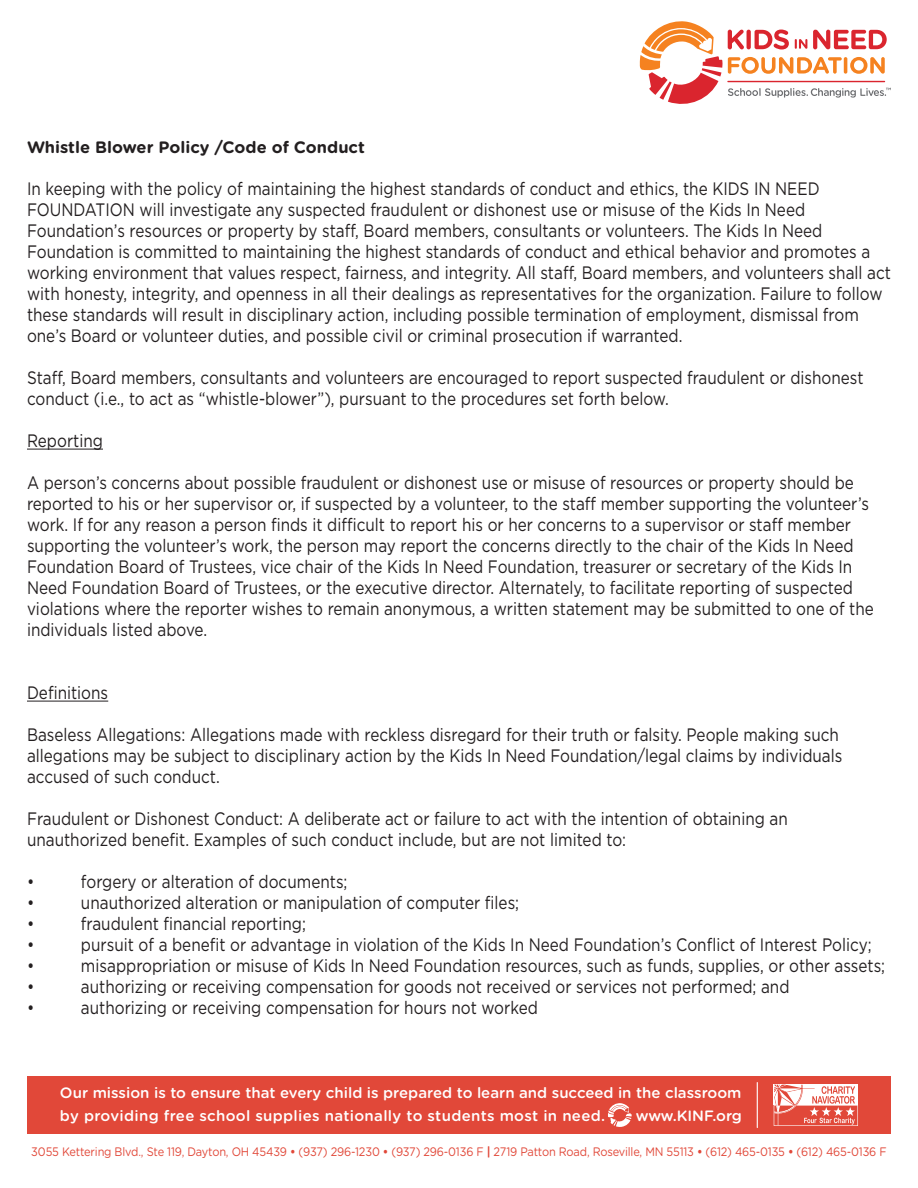
<style>
.page{position:relative;width:918px;height:1188px;background:#fff}
.page>*{position:absolute;margin:0;border:0;box-sizing:border-box;transform-origin:0 0}
.t1{font:18px/21px "Gotham";color:#231f20;scale:.85 1}
.t2{font:700 16.5px "Gotham Rounded";color:#231f20}
.t3{font:500 15px/22.8px "Gotham Rounded";color:#fff}
.t4{font:12.3px "Gotham Rounded";letter-spacing:-.015em;color:#e14839;scale:.9 1}
.s1{font-weight:700}
</style>
<div class="page">
<svg style="left:640px;top:21px;width:251px;height:83px"></svg>
<div style="left:27px;top:1076px;width:864px;height:58px;background:#e14839"></div>
<svg style="left:608px;top:1103px;width:24px;height:24px"></svg>
<hr style="left:757px;top:1083px;width:1px;height:45px;background:#fff">
<svg style="left:774px;top:1084px;width:84px;height:1px"></svg>
<svg style="left:774px;top:1085px;width:84px;height:41px"></svg>
<hr style="left:27px;top:449px;width:76px;height:1px;background:#231f20">
<hr style="left:27px;top:701px;width:81px;height:1px;background:#231f20">
<p class="t2" style="left:27px;top:135px;width:339px">Whistle Blower Policy /Code of Conduct</p>
<p class="t1" style="left:27px;top:177px;width:1018px">In keeping with the policy of maintaining the highest standards of conduct and ethics, the KIDS IN NEED FOUNDATION will investigate any suspected fraudulent or dishonest use or misuse of the Kids In Need Foundation’s resources or property by staff, Board members, consultants or volunteers. The Kids In Need Foundation is committed to maintaining the highest standards of conduct and ethical behavior and promotes a working environment that values respect, fairness, and integrity. All staff, Board members, and volunteers shall act with honesty, integrity, and openness in all their dealings as representatives for the organization. Failure to follow these standards will result in disciplinary action, including possible termination of employment, dismissal from one’s Board or volunteer duties, and possible civil or criminal prosecution if warranted.</p>
<p class="t1" style="left:27px;top:366px;width:986px">Staff, Board members, consultants and volunteers are encouraged to report suspected fraudulent or dishonest conduct (i.e., to act as “whistle-blower”), pursuant to the procedures set forth below.</p>
<p class="t1" style="left:27px;top:429px;width:91px">Reporting</p>
<p class="t1" style="left:27px;top:471px;width:998px">A person’s concerns about possible fraudulent or dishonest use or misuse of resources or property should be reported to his or her supervisor or, if suspected by a volunteer, to the staff member supporting the volunteer’s work. If for any reason a person finds it difficult to report his or her concerns to a supervisor or staff member supporting the volunteer’s work, the person may report the concerns directly to the chair of the Kids In Need Foundation Board of Trustees, vice chair of the Kids In Need Foundation, treasurer or secretary of the Kids In Need Foundation Board of Trustees, or the executive director. Alternately, to facilitate reporting of suspected violations where the reporter wishes to remain anonymous, a written statement may be submitted to one of the individuals listed above.</p>
<p class="t1" style="left:27px;top:682px;width:97px">Definitions</p>
<p class="t1" style="left:27px;top:724px;width:961px">Baseless Allegations: Allegations made with reckless disregard for their truth or falsity. People making such allegations may be subject to disciplinary action by the Kids In Need Foundation/legal claims by individuals accused of such conduct.</p>
<p class="t1" style="left:27px;top:808px;width:897px">Fraudulent or Dishonest Conduct: A deliberate act or failure to act with the intention of obtaining an unauthorized benefit. Examples of such conduct include, but are not limited to:</p>
<p class="t1" style="left:27px;top:871px;width:10px">•</p>
<p class="t1" style="left:81px;top:871px;width:315px">forgery or alteration of documents;</p>
<p class="t1" style="left:27px;top:892px;width:10px">•</p>
<p class="t1" style="left:81px;top:892px;width:517px">unauthorized alteration or manipulation of computer files;</p>
<p class="t1" style="left:27px;top:913px;width:10px">•</p>
<p class="t1" style="left:81px;top:913px;width:266px">fraudulent financial reporting;</p>
<p class="t1" style="left:27px;top:934px;width:10px">•</p>
<p class="t1" style="left:81px;top:934px;width:932px">pursuit of a benefit or advantage in violation of the Kids In Need Foundation’s Conflict of Interest Policy;</p>
<p class="t1" style="left:27px;top:955px;width:10px">•</p>
<p class="t1" style="left:81px;top:955px;width:948px">misappropriation or misuse of Kids In Need Foundation resources, such as funds, supplies, or other assets;</p>
<p class="t1" style="left:27px;top:976px;width:10px">•</p>
<p class="t1" style="left:81px;top:976px;width:835px">authorizing or receiving compensation for goods not received or services not performed; and</p>
<p class="t1" style="left:27px;top:997px;width:10px">•</p>
<p class="t1" style="left:81px;top:997px;width:539px">authorizing or receiving compensation for hours not worked</p>
<p class="t3" style="left:60px;top:1081px;width:683px">Our mission is to ensure that every child is prepared to learn and succeed in the classroom by providing free school supplies nationally to students most in need.</p>
<p class="t3" style="left:636px;top:1104px;width:108px">www.KINF.org</p>
<p class="t4" style="left:31px;top:1144px;width:952px">3055 Kettering Blvd., Ste 119, Dayton, OH 45439 <span class="s1">•</span> (937) 296-1230 <span class="s1">•</span> (937) 296-0136 F <span class="s1">|</span> 2719 Patton Road, Roseville, MN 55113 <span class="s1">•</span> (612) 465-0135 <span class="s1">•</span> (612) 465-0136 F</p>
</div>
